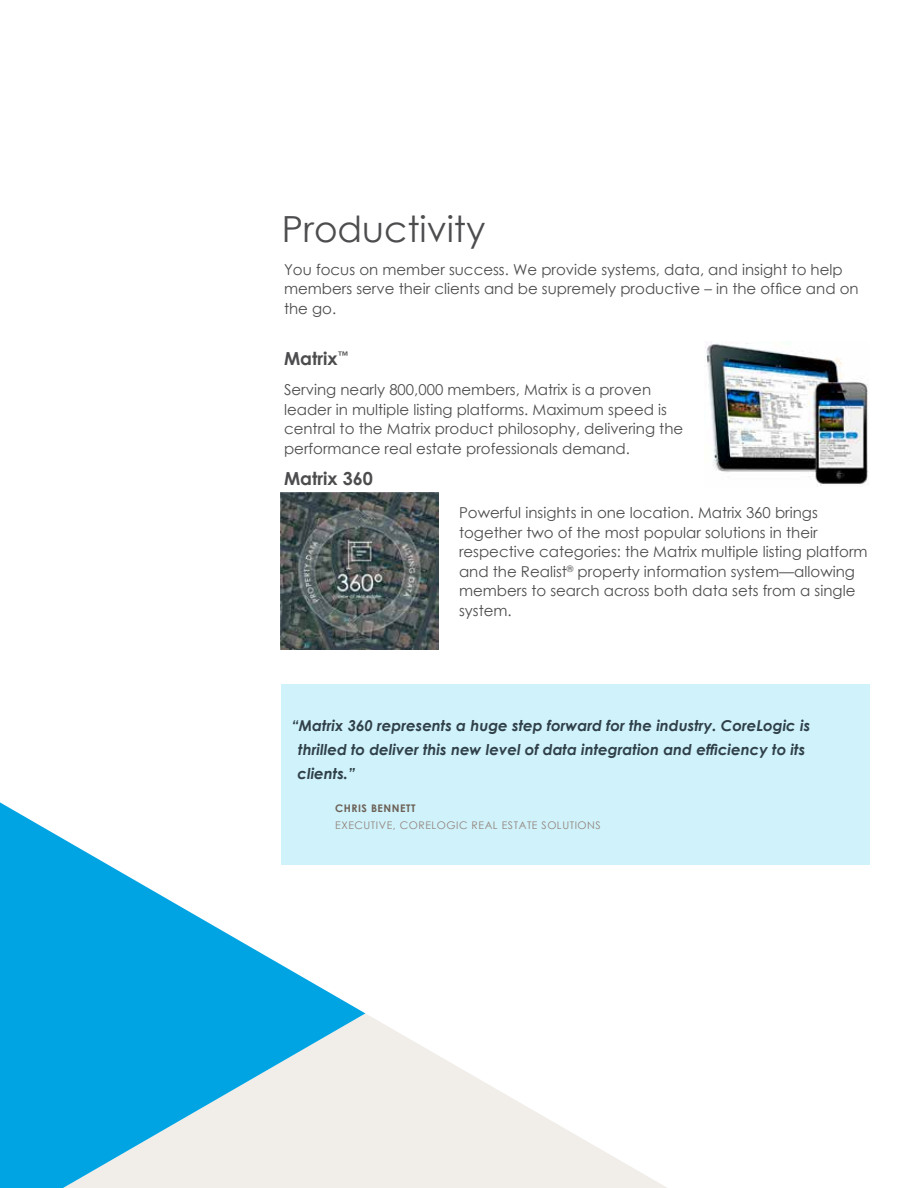
<style>
.page{position:relative;width:918px;height:1188px;background:#fff}
.page>*{position:absolute;margin:0;border:0;box-sizing:border-box;transform-origin:0 0}
.t1{font:36px "Century Gothic";color:#4d4d4f}
.t2{font:700 18px "Century Gothic";color:#4d4d4f}
.t3{font:15px/19.5px "Century Gothic";color:#4d4d4f}
.t4{font:italic 700 15px/24px "Century Gothic";color:#304049}
.t5{font:10.5px "Century Gothic";letter-spacing:.05em;color:#92837a}
.t6{font:700 10.5px "Century Gothic";letter-spacing:.05em;color:#6d6055}
</style>
<div class="page">
<svg style="left:365px;top:1013px;width:302px;height:175px;fill:#f4f2ef"></svg>
<svg style="left:0;top:802px;width:365px;height:386px;fill:#00a4e3"></svg>
<div style="left:281px;top:684px;width:588px;height:180px;background:#cff2fb"></div>
<img style="left:705px;top:341px;width:164px;height:145px">
<img style="left:281px;top:492px;width:158px;height:158px">
<h1 class="t1" style="left:282px;top:204px;width:205px">Productivity</h1>
<p class="t3" style="left:284px;top:259px;width:576px">You focus on member success. We provide systems, data, and insight to help members serve their clients and be supremely productive – in the office and on the go.</p>
<p class="t2" style="left:284px;top:345px;width:66px">Matrix<sup>™</sup></p>
<p class="t3" style="left:284px;top:380px;width:401px">Serving nearly 800,000 members, Matrix is a proven leader in multiple listing platforms. Maximum speed is central to the Matrix product philosophy, delivering the performance real estate professionals demand.</p>
<p class="t2" style="left:284px;top:465px;width:90px">Matrix 360</p>
<p class="t3" style="left:459px;top:503px;width:410px">Powerful insights in one location. Matrix 360 brings together two of the most popular solutions in their respective categories: the Matrix multiple listing platform and the Realist<sup>®</sup> property information system—allowing members to search across both data sets from a single system.</p>
<p class="t4" style="left:297px;top:713px;width:514px;text-indent:-6px">“Matrix 360 represents a huge step forward for the industry. CoreLogic is thrilled to deliver this new level of data integration and efficiency to its clients.”</p>
<p class="t6" style="left:335px;top:800px;width:82px">CHRIS BENNETT</p>
<p class="t5" style="left:335px;top:818px;width:267px">EXECUTIVE, CORELOGIC REAL ESTATE SOLUTIONS</p>
</div>
